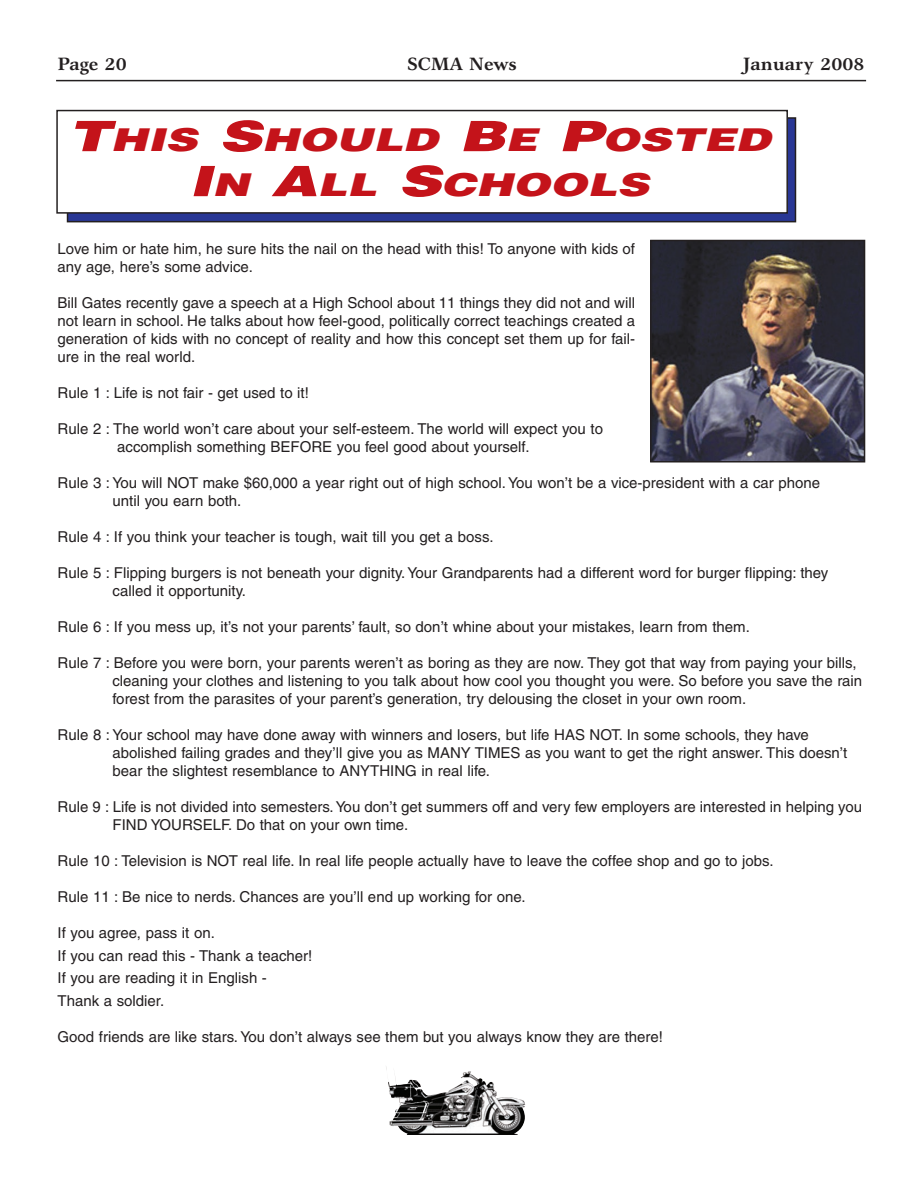
<style>
.page{position:relative;width:918px;height:1188px;background:#fff}
.page>*{position:absolute;margin:0;border:0;box-sizing:border-box;transform-origin:0 0}
.t1{font:italic 900 31.5px/45px "Helvetica";color:#c4131a;text-align:center;scale:1.41 1}
.t2{font:700 18px "Garth Graphic";color:#231f20}
.t3{font:15px/18px "Helvetica";color:#231f20}
.s1{font-size:42px}
</style>
<div class="page">
<hr style="left:56px;top:80px;width:810px;height:1px;background:#231f20">
<div style="left:68px;top:118px;width:727px;height:104px;background:#293795"></div>
<div style="left:67px;top:117px;width:729px;height:105px;border:1px solid #231f20"></div>
<div style="left:57px;top:111px;width:730px;height:102px;background:#fff"></div>
<div style="left:56px;top:110px;width:732px;height:104px;border:1px solid #231f20"></div>
<img style="left:653px;top:243px;width:209px;height:217px">
<div style="left:650px;top:240px;width:215px;height:223px;border:2px solid #231f20"></div>
<img style="left:386px;top:1067px;width:140px;height:68px">
<p class="t2" style="left:58px;top:57px;width:71px">Page 20</p>
<p class="t2" style="left:407px;top:57px;width:111px">SCMA News</p>
<p class="t2" style="left:743px;top:57px;width:123px">January 2008</p>
<h1 class="t1" style="left:68px;top:120px;width:505px"><span class="s1">T</span>HIS <span class="s1">S</span>HOULD <span class="s1">B</span>E <span class="s1">P</span>OSTED<br><span class="s1">I</span>N <span class="s1">A</span>LL <span class="s1">S</span>CHOOLS</h1>
<p class="t3" style="left:58px;top:241px;width:579px">Love him or hate him, he sure hits the nail on the head with this! To anyone with kids of any age, here’s some advice.</p>
<p class="t3" style="left:58px;top:295px;width:579px;text-align:justify">Bill Gates recently gave a speech at a High School about 11 things they did not and will not learn in school. He talks about how feel-good, politically correct teachings created a generation of kids with no concept of reality and how this concept set them up for fail&shy;ure in the real world.</p>
<p class="t3" style="left:58px;top:385px;width:253px">Rule 1 : Life is not fair - get used to it!</p>
<p class="t3" style="left:117px;top:421px;width:487px;text-indent:-60px">Rule 2 : The world won’t care about your self-esteem. The world will expect you to accomplish something BEFORE you feel good about yourself.</p>
<p class="t3" style="left:113px;top:475px;width:709px;text-indent:-55px">Rule 3 : You will NOT make $60,000 a year right out of high school. You won’t be a vice-president with a car phone until you earn both.</p>
<p class="t3" style="left:58px;top:529px;width:437px">Rule 4 : If you think your teacher is tough, wait till you get a boss.</p>
<p class="t3" style="left:113px;top:565px;width:717px;text-indent:-55px">Rule 5 : Flipping burgers is not beneath your dignity. Your Grandparents had a different word for burger flipping: they called it opportunity.</p>
<p class="t3" style="left:58px;top:619px;width:694px">Rule 6 : If you mess up, it’s not your parents’ fault, so don’t whine about your mistakes, learn from them.</p>
<p class="t3" style="left:112px;top:655px;width:751px;text-indent:-55px">Rule 7 : Before you were born, your parents weren’t as boring as they are now. They got that way from paying your bills, cleaning your clothes and listening to you talk about how cool you thought you were. So before you save the rain forest from the parasites of your parent’s generation, try delousing the closet in your own room.</p>
<p class="t3" style="left:113px;top:727px;width:736px;text-indent:-55px">Rule 8 : Your school may have done away with winners and losers, but life HAS NOT. In some schools, they have abolished failing grades and they’ll give you as MANY TIMES as you want to get the right answer. This doesn’t bear the slightest resemblance to ANYTHING in real life.</p>
<p class="t3" style="left:113px;top:799px;width:751px;text-indent:-55px">Rule 9 : Life is not divided into semesters.You don’t get summers off and very few employers are interested in helping you<br>FIND YOURSELF. Do that on your own time.</p>
<p class="t3" style="left:58px;top:853px;width:717px">Rule 10 : Television is NOT real life. In real life people actually have to leave the coffee shop and go to jobs.</p>
<p class="t3" style="left:58px;top:889px;width:470px">Rule 11 : Be nice to nerds. Chances are you’ll end up working for one.</p>
<p class="t3" style="left:58px;top:923px;width:256px;line-height:22.5px">If you agree, pass it on.<br>If you can read this - Thank a teacher!<br>If you are reading it in English -<br>Thank a soldier.</p>
<p class="t3" style="left:58px;top:1029px;width:607px">Good friends are like stars. You don’t always see them but you always know they are there!</p>
</div>
